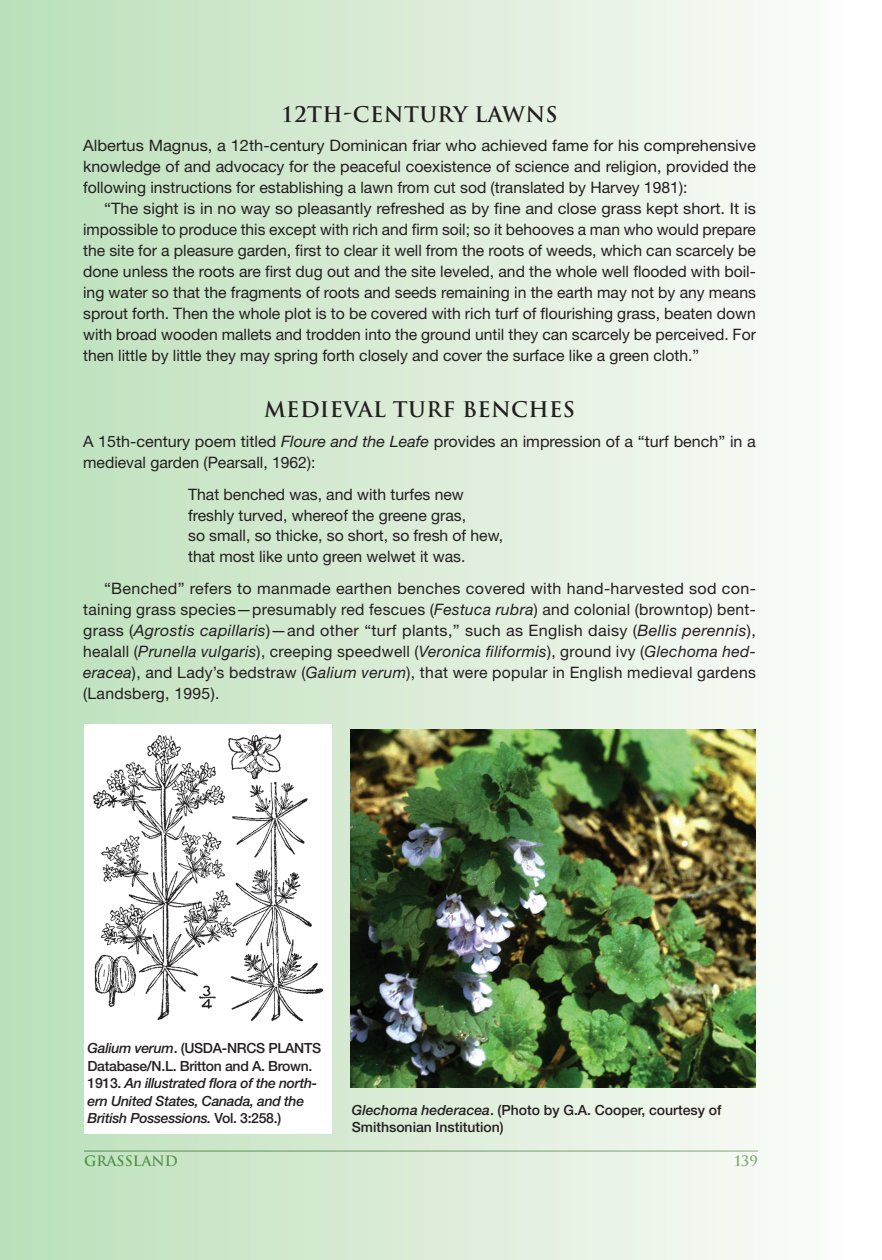
<style>
.page{position:relative;width:882px;height:1260px;background:#fff}
.page>*{position:absolute;margin:0;border:0;box-sizing:border-box;transform-origin:0 0}
.t1{font:700 21px "Trajan Pro";letter-spacing:.02em;color:#231f20}
.t2{font:15.75px/21px "Helvetica Neue LT Std";color:#231f20;text-align:justify;scale:1.04 1}
.t3{font:15.75px/21px "Helvetica Neue LT Std";color:#231f20}
.t4{font:italic 500 14px/17.5px "Helvetica Neue LT Std";letter-spacing:-.02em;color:#231f20}
.t5{font:500 14px/17.5px "Helvetica Neue LT Std";color:#231f20}
.t6{font:700 14px "Trajan";color:#4d7d43}
.s1{font-style:italic}
.s2{font-style:normal}
</style>
<div class="page">
<div style="left:0;top:0;width:882px;height:1260px;background:linear-gradient(to right,#badeb8,#fffdfe)"></div>
<div style="left:84px;top:724px;width:248px;height:410px;background:#fff"></div>
<img style="left:93px;top:734px;width:231px;height:288px">
<img style="left:351px;top:730px;width:405px;height:357px">
<h1 class="t1" style="left:281px;top:101px;width:106px">12TH-CENTURY</h1>
<h1 class="t1" style="left:474px;top:101px;width:32px">LAWNS</h1>
<p class="t2" style="left:83px;top:135px;width:649px">Albertus Magnus, a 12th-century Dominican friar who achieved fame for his comprehensive knowledge of and advocacy for the peaceful coexistence of science and religion, provided the following instructions for establishing a lawn from cut sod (translated by Harvey 1981):</p>
<p class="t2" style="left:83px;top:198px;width:648px;text-indent:21px">“The sight is in no way so pleasantly refreshed as by fine and close grass kept short. It is impossible to produce this except with rich and firm soil; so it behooves a man who would prepare the site for a pleasure garden, first to clear it well from the roots of weeds, which can scarcely be done unless the roots are first dug out and the site leveled, and the whole well flooded with boil&shy;ing water so that the fragments of roots and seeds remaining in the earth may not by any means sprout forth. Then the whole plot is to be covered with rich turf of flourishing grass, beaten down with broad wooden mallets and trodden into the ground until they can scarcely be perceived. For then little by little they may spring forth closely and cover the surface like a green cloth.”</p>
<h1 class="t1" style="left:264px;top:397px;width:38px">MEDIEVAL</h1>
<h1 class="t1" style="left:393px;top:397px;width:32px">TURF</h1>
<h1 class="t1" style="left:463px;top:397px;width:32px">BENCHES</h1>
<p class="t3" style="left:83px;top:431px;width:674px">A 15th-century poem titled <span class="s1">Floure and the Leafe</span> provides an impression of a “turf bench” in a medieval garden (Pearsall, 1962):</p>
<p class="t3" style="left:188px;top:483px;width:317px">That benched was, and with turfes new freshly turved, whereof the greene gras,<br>so small, so thicke, so short, so fresh of hew, that most like unto green welwet it was.</p>
<p class="t3" style="left:83px;top:578px;width:674px;text-align:justify;text-indent:21px">“Benched” refers to manmade earthen benches covered with hand-harvested sod con&shy;taining grass species—presumably red fescues (<span class="s1">Festuca rubra</span>) and colonial (browntop) bent&shy;grass (<span class="s1">Agrostis capillaris</span>)—and other “turf plants,” such as English daisy (<span class="s1">Bellis perennis</span>), healall (<span class="s1">Prunella vulgaris</span>), creeping speedwell (<span class="s1">Veronica filiformis</span>), ground ivy (<span class="s1">Glechoma hed&shy;eracea</span>), and Lady’s bedstraw (<span class="s1">Galium verum</span>), that were popular in English medieval gardens (Landsberg, 1995).</p>
<p class="t4" style="left:88px;top:1039px;width:235px">Galium verum<span class="s2">. (USDA-NRCS PLANTS Database/N.L. Britton and A. Brown.<br>1913.</span> An illustrated flora of the north&shy;ern United States, Canada, and the British Possessions. <span class="s2">Vol. 3:258.)</span></p>
<p class="t5" style="left:352px;top:1101px;width:371px"><span class="s1">Glechoma hederacea</span>. (Photo by G.A. Cooper, courtesy of<br>Smithsonian Institution)</p>
<p class="t6" style="left:84px;top:1152px;width:95px">GRASSLAND</p>
<p class="t6" style="left:735px;top:1152px;width:25px">139</p>
</div>
